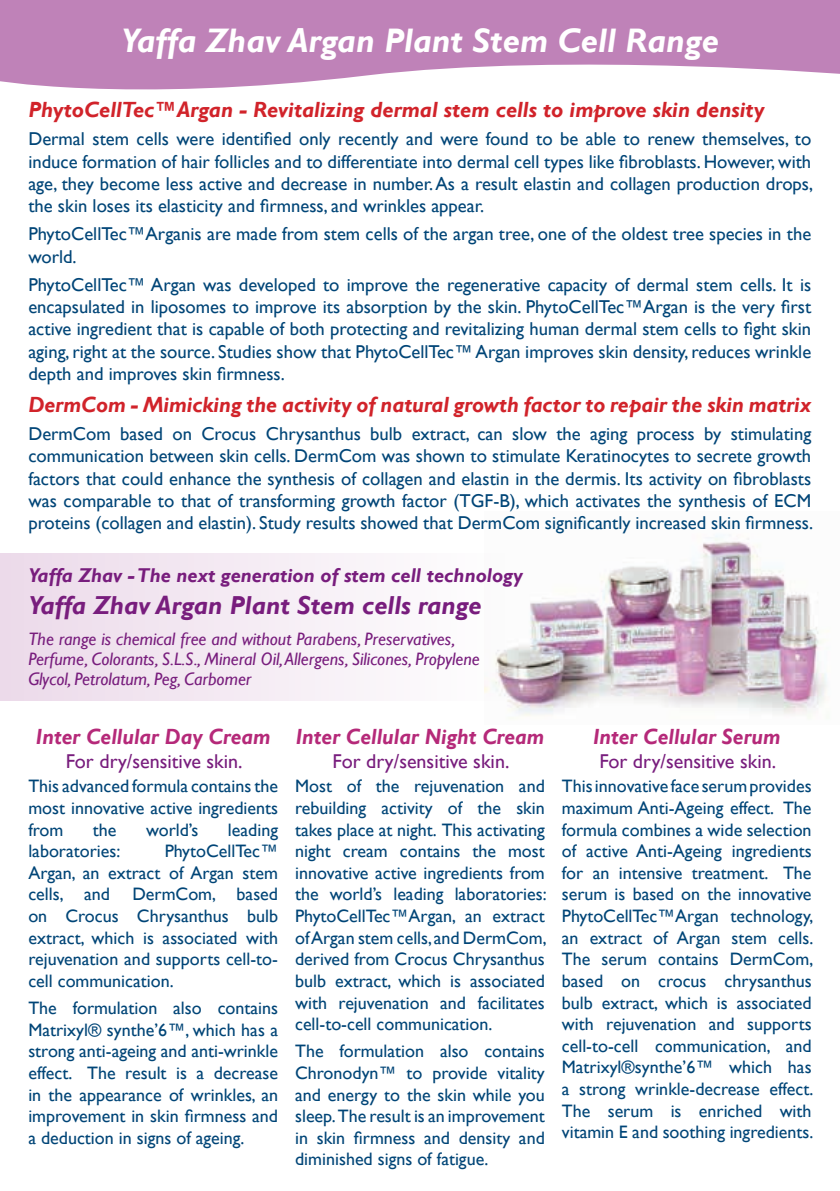
<style>
.page{position:relative;width:840px;height:1191px;background:#fff}
.page>*{position:absolute;margin:0;border:0;box-sizing:border-box;transform-origin:0 0}
.t1{font:italic 700 34px "Gill Sans";color:#fff}
.t2{font:italic 700 26px "Gill Sans";color:#781d7d}
.t3{font:italic 700 22px "Gill Sans";color:#d1232a}
.t4{font:italic 700 22px "Gill Sans";color:#b52979;scale:.96 1}
.t5{font:20px "Gill Sans";color:#781d7d}
.t6{font:italic 700 20px "Gill Sans";color:#781d7d}
.t7{font:18.6px/22.4px "Gill Sans";color:#004577;text-align:justify}
.t8{font:18px/21.6px "Gill Sans";color:#004577;text-align:justify}
.t9{font:italic 18px/20px "Gill Sans";color:#781d7d}
</style>
<div class="page">
<img style="left:505px;top:535px;width:322px;height:184px">
<svg style="left:0;top:0;width:839px;height:90px;fill:#bf82b8"></svg>
<div style="left:0;top:553px;width:505px;height:147px;background:linear-gradient(to right,#ecdaea,#fdfdfd)"></div>
<h1 class="t1" style="left:121px;top:21px;width:599px">Yaffa Zhav Argan Plant Stem Cell Range</h1>
<p class="t3" style="left:28px;top:97px;width:737px">PhytoCellTec™Argan - Revitalizing dermal stem cells to improve skin density</p>
<p class="t7" style="left:28px;top:128px;width:785px">Dermal stem cells were identified only recently and were found to be able to renew themselves, to induce formation of hair follicles and to differentiate into dermal cell types like fibroblasts. However, with age, they become less active and decrease in number. As a result elastin and collagen production drops, the skin loses its elasticity and firmness, and wrinkles appear.</p>
<p class="t7" style="left:28px;top:223px;width:784px">PhytoCellTec™Arganis are made from stem cells of the argan tree, one of the oldest tree species in the world.</p>
<p class="t7" style="left:28px;top:273px;width:784px">PhytoCellTec™ Argan was developed to improve the regenerative capacity of dermal stem cells. It is encapsulated in liposomes to improve its absorption by the skin. PhytoCellTec™Argan is the very first active ingredient that is capable of both protecting and revitalizing human dermal stem cells to fight skin aging, right at the source. Studies show that PhytoCellTec™ Argan improves skin density, reduces wrinkle depth and improves skin firmness.</p>
<p class="t3" style="left:28px;top:392px;width:784px">DermCom - Mimicking the activity of natural growth factor to repair the skin matrix</p>
<p class="t7" style="left:28px;top:423px;width:785px">DermCom based on Crocus Chrysanthus bulb extract, can slow the aging process by stimulating communication between skin cells. DermCom was shown to stimulate Keratinocytes to secrete growth factors that could enhance the synthesis of collagen and elastin in the dermis. Its activity on fibroblasts was comparable to that of transforming growth factor (TGF-B), which activates the synthesis of ECM proteins (collagen and elastin). Study results showed that DermCom significantly increased skin firmness.</p>
<p class="t6" style="left:28px;top:563px;width:495px">Yaffa Zhav - The next generation of stem cell technology</p>
<h2 class="t2" style="left:28px;top:590px;width:454px">Yaffa Zhav Argan Plant Stem cells range</h2>
<p class="t9" style="left:28px;top:629px;width:452px">The range is chemical free and without Parabens, Preservatives,<br>Perfume, Colorants, S.L.S., Mineral Oil, Allergens, Silicones, Propylene<br>Glycol, Petrolatum, Peg, Carbomer</p>
<p class="t4" style="left:36px;top:724px;width:246px">Inter Cellular Day Cream</p>
<p class="t5" style="left:66px;top:749px;width:178px">For dry/sensitive skin.</p>
<p class="t8" style="left:28px;top:776px;width:251px">This advanced formula contains the most innovative active ingredients from</p>
<p class="t8" style="left:93px;top:819px;width:25px">the</p>
<p class="t8" style="left:146px;top:819px;width:54px">world’s</p>
<p class="t8" style="left:228px;top:819px;width:52px">leading</p>
<p class="t8" style="left:28px;top:840px;width:93px">laboratories:</p>
<p class="t8" style="left:28px;top:840px;width:251px;text-indent:136px">PhytoCellTec™ Argan, an extract of Argan stem cells, and DermCom, based on Crocus Chrysanthus bulb extract, which is associated with rejuvenation and supports cell-to&shy;cell communication.</p>
<p class="t8" style="left:28px;top:997px;width:251px">The formulation also contains Matrixyl® synthe’6™, which has a strong anti-ageing and anti-wrinkle effect. The result is a decrease in the appearance of wrinkles, an improvement in skin firmness and a deduction in signs of ageing.</p>
<p class="t4" style="left:295px;top:724px;width:260px">Inter Cellular Night Cream</p>
<p class="t5" style="left:332px;top:749px;width:178px">For dry/sensitive skin.</p>
<p class="t8" style="left:295px;top:776px;width:253px">Most of the rejuvenation and rebuilding activity of the skin takes place at night. This activating night cream contains the most innovative active ingredients from the world’s leading laboratories:<br>PhytoCellTec™Argan, an extract of Argan stem cells, and DermCom, derived from Crocus Chrysanthus bulb extract, which is associated with rejuvenation and facilitates cell-to-cell communication.</p>
<p class="t8" style="left:295px;top:1040px;width:251px">The formulation also contains Chronodyn™ to provide vitality and energy to the skin while you sleep. The result is an improvement in skin firmness and density and diminished signs of fatigue.</p>
<p class="t4" style="left:592px;top:724px;width:197px">Inter Cellular Serum</p>
<p class="t5" style="left:599px;top:749px;width:178px">For dry/sensitive skin.</p>
<p class="t8" style="left:561px;top:776px;width:253px">This innovative face serum provides maximum Anti-Ageing effect. The formula combines a wide selection of active Anti-Ageing ingredients for an intensive treatment. The serum is based on the innovative PhytoCellTec™Argan technology, an extract of Argan stem cells.<br>The serum contains DermCom, based on crocus chrysanthus bulb extract, which is associated with rejuvenation and supports cell-to-cell communication, and Matrixyl®synthe’6™ which has a strong wrinkle-decrease effect.<br>The serum is enriched with vitamin E and soothing ingredients.</p>
</div>
